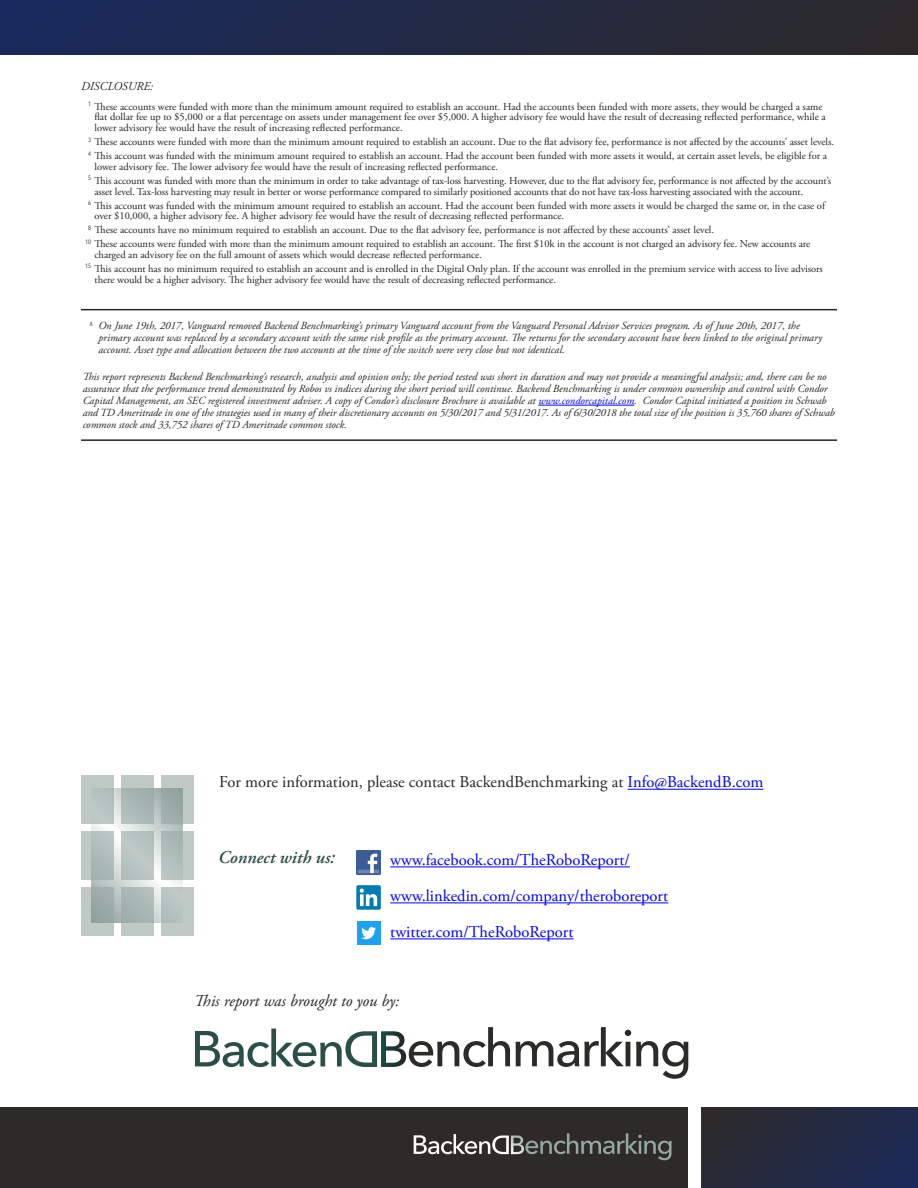
<style>
.page{position:relative;width:918px;height:1188px;background:#fff}
.page>*{position:absolute;margin:0;border:0;box-sizing:border-box;transform-origin:0 0}
.t1{font:italic 600 18px "Adobe Garamond Pro";color:#2b4e46}
.t2{font:16.5px/36px "Adobe Garamond Pro";color:#00f}
.t3{font:16.5px "Adobe Garamond Pro";color:#272526}
.t4{font:italic 16.5px "Adobe Garamond Pro";color:#272526}
.t5{font:italic 12px "Adobe Garamond Pro";color:#272526}
.t6{font:italic 10.8px/12px "Adobe Garamond Pro";color:#272526}
.t7{font:10.5px/13.8px "Adobe Garamond Pro";letter-spacing:-.005em;color:#272526}
.s1{color:#00f}
</style>
<div class="page">
<div style="left:0;top:1108px;width:687px;height:80px;background:#2e2a27"></div>
<div style="left:702px;top:1107px;width:216px;height:81px;background:linear-gradient(to right,#2b2a2e,#1d2a54)"></div>
<div style="left:0;top:0;width:918px;height:54px;background:linear-gradient(to right,#192a5e,#2d2a2a)"></div>
<svg style="left:414px;top:1133px;width:258px;height:27px"></svg>
<svg style="left:195px;top:1027px;width:493px;height:52px"></svg>
<svg style="left:91px;top:788px;width:92px;height:135px"></svg>
<div style="left:81px;top:775px;width:32px;height:48px;background:#95a7a3;opacity:.6"></div>
<div style="left:121px;top:775px;width:32px;height:48px;background:#95a7a3;opacity:.6"></div>
<div style="left:161px;top:775px;width:32px;height:48px;background:#95a7a3;opacity:.6"></div>
<div style="left:81px;top:831px;width:32px;height:49px;background:#95a7a3;opacity:.6"></div>
<div style="left:121px;top:831px;width:32px;height:49px;background:#bac5c3"></div>
<div style="left:161px;top:831px;width:32px;height:49px;background:#95a7a3;opacity:.6"></div>
<div style="left:81px;top:887px;width:32px;height:49px;background:#95a7a3;opacity:.6"></div>
<div style="left:121px;top:887px;width:32px;height:49px;background:#95a7a3;opacity:.6"></div>
<div style="left:161px;top:887px;width:32px;height:49px;background:#95a7a3;opacity:.6"></div>
<hr style="left:628px;top:789px;width:135px;height:1px;background:#00f">
<div style="left:357px;top:921px;width:24px;height:24px;background:#1da1f2"></div>
<svg style="left:361px;top:927px;width:15px;height:12px"></svg>
<img style="left:357px;top:850px;width:23px;height:24px">
<div style="left:356px;top:885px;width:25px;height:25px;background:#007cb4;border-radius:2px"></div>
<svg style="left:360px;top:889px;width:21px;height:17px"></svg>
<hr style="left:390px;top:866px;width:240px;height:1px;background:#00f">
<hr style="left:390px;top:902px;width:278px;height:1px;background:#00f">
<hr style="left:390px;top:938px;width:183px;height:1px;background:#00f">
<hr style="left:538px;top:405px;width:96px;height:1px;background:#00f">
<hr style="left:81px;top:439px;width:756px;height:2px;background:#272526">
<hr style="left:81px;top:309px;width:756px;height:1px;background:#272526">
<p class="t5" style="left:81px;top:79px;width:74px">DISCLOSURE:</p>
<p class="t7" style="left:94px;top:101px;width:733px;line-height:10.8px;text-indent:-6px"><sup>1</sup> These accounts were funded with more than the minimum amount required to establish an account. Had the accounts been funded with more assets, they would be charged a same flat dollar fee up to $5,000 or a flat percentage on assets under management fee over $5,000. A higher advisory fee would have the result of decreasing reflected performance, while a lower advisory fee would have the result of increasing reflected performance.</p>
<p class="t7" style="left:88px;top:135px;width:748px"><sup>3</sup> These accounts were funded with more than the minimum amount required to establish an account. Due to the flat advisory fee, performance is not affected by the accounts’ asset levels.<br><sup>4</sup> This account was funded with the minimum amount required to establish an account. Had the account been funded with more assets it would, at certain asset levels, be eligible for a</p>
<p class="t7" style="left:88px;top:160px;width:745px;text-indent:6px">lower advisory fee. The lower advisory fee would have the result of increasing reflected performance.<br><sup>5</sup> This account was funded with more than the minimum in order to take advantage of tax-loss harvesting. However, due to the flat advisory fee, performance is not affected by the account’s</p>
<p class="t7" style="left:88px;top:185px;width:738px;text-indent:6px">asset level. Tax-loss harvesting may result in better or worse performance compared to similarly positioned accounts that do not have tax-loss harvesting associated with the account.<br><sup>6</sup> This account was funded with the minimum amount required to establish an account. Had the account been funded with more assets it would be charged the same or, in the case of</p>
<p class="t7" style="left:85px;top:210px;width:727px;text-indent:9px">over $10,000, a higher advisory fee. A higher advisory fee would have the result of decreasing reflected performance.<br><sup>8</sup> These accounts have no minimum required to establish an account. Due to the flat advisory fee, performance is not affected by these accounts’ asset level.<br><sup>10</sup> These accounts were funded with more than the minimum amount required to establish an account. The first $10k in the account is not charged an advisory fee. New accounts are</p>
<p class="t7" style="left:85px;top:248px;width:739px;text-indent:9px">charged an advisory fee on the full amount of assets which would decrease reflected performance.<br><sup>15</sup> This account has no minimum required to establish an account and is enrolled in the Digital Only plan. If the account was enrolled in the premium service with access to live advisors</p>
<p class="t7" style="left:94px;top:273px;width:463px">there would be a higher advisory. The higher advisory fee would have the result of decreasing reflected performance.</p>
<p class="t6" style="left:98px;top:320px;width:725px;text-indent:-8px"><sup>A</sup> On June 19th, 2017, Vanguard removed Backend Benchmarking’s primary Vanguard account from the Vanguard Personal Advisor Services program. As of June 20th, 2017, the primary account was replaced by a secondary account with the same risk profile as the primary account. The returns for the secondary account have been linked to the original primary account. Asset type and allocation between the two accounts at the time of the switch were very close but not identical.</p>
<p class="t6" style="left:83px;top:371px;width:754px">This report represents Backend Benchmarking’s research, analysis and opinion only; the period tested was short in duration and may not provide a meaningful analysis; and, there can be no assurance that the performance trend demonstrated by Robos vs indices during the short period will continue. Backend Benchmarking is under common ownership and control with Condor Capital Management, an SEC registered investment adviser. A copy of Condor’s disclosure Brochure is available at <span class="s1">www.condorcapital.com</span>. Condor Capital initiated a position in Schwab and TD Ameritrade in one of the strategies used in many of their discretionary accounts on 5/30/2017 and 5/31/2017. As of 6/30/2018 the total size of the position is 35,760 shares of Schwab common stock and 33,752 shares of TD Ameritrade common stock.</p>
<h2 class="t3" style="left:219px;top:772px;width:546px">For more information, please contact BackendBenchmarking at <span class="s1">Info@BackendB.com</span></h2>
<h1 class="t1" style="left:218px;top:847px;width:118px">Connect with us:</h1>
<h2 class="t2" style="left:390px;top:842px;width:280px">www.facebook.com/TheRoboReport/ www.linkedin.com/company/theroboreport twitter.com/TheRoboReport</h2>
<h2 class="t4" style="left:194px;top:991px;width:206px">This report was brought to you by:</h2>
</div>
